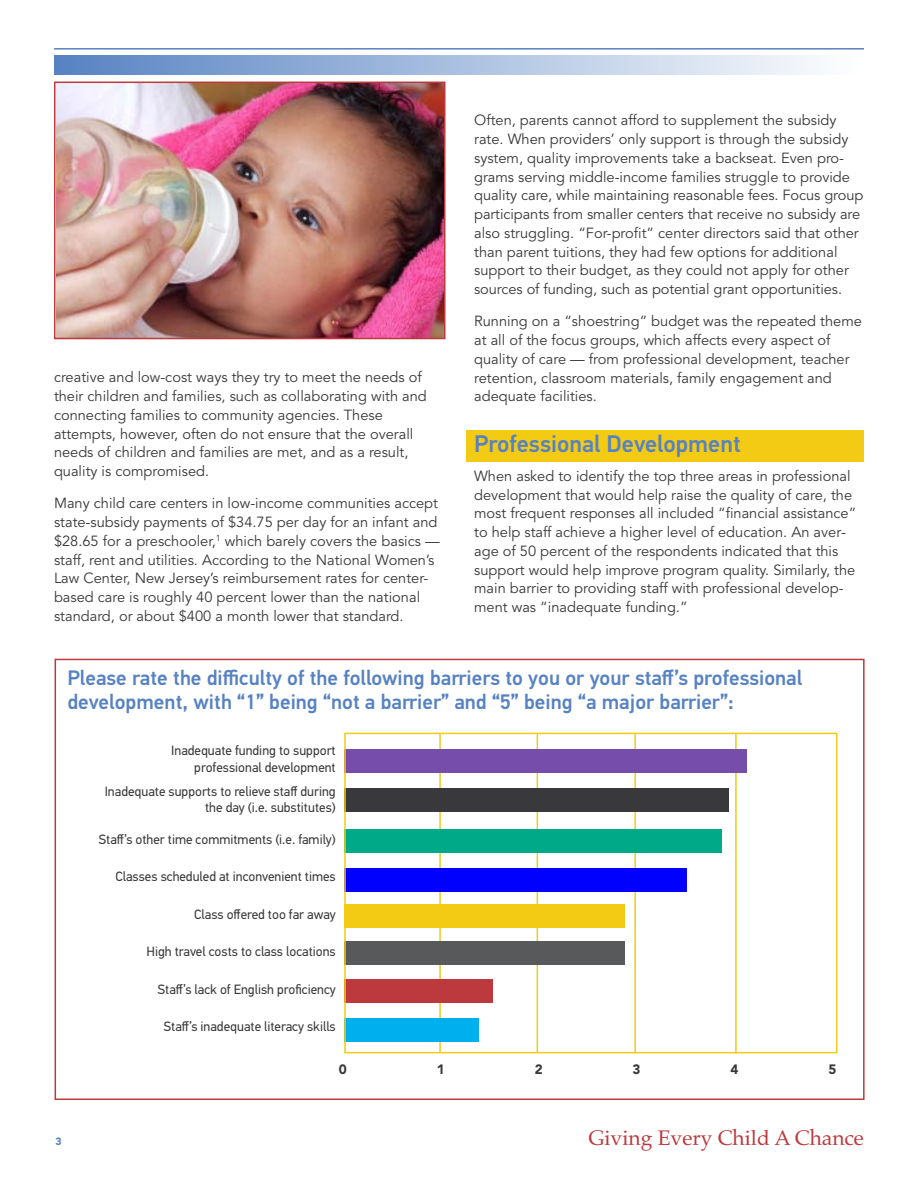
<style>
.page{position:relative;width:918px;height:1188px;background:#fff}
.page>*{position:absolute;margin:0;border:0;box-sizing:border-box;transform-origin:0 0}
.t1{font:500 24px "PF Din Text Pro";color:#5782c2}
.t2{font:500 21px/24px "PF Din Text Pro";color:#5782c2}
.t3{font:21px "Palatino";color:#bc393d}
.t4{font:14.7px/18.8px "Avenir";color:#39383a}
.t5{font:13.5px/16.5px "PF Din Text Pro";color:#39383a;text-align:right}
.t6{font:900 13.5px "Avenir";color:#39383a}
.t7{font:900 10.5px "Avenir";color:#5782c2}
</style>
<div class="page">
<div style="left:467px;top:430px;width:397px;height:32px;background:#f3ca14"></div>
<div style="left:55px;top:659px;width:810px;height:441px;border:2px solid #bc393d"></div>
<img style="left:54px;top:56px;width:761px;height:18px">
<hr style="left:54px;top:48px;width:810px;height:2px;background:#5782c2">
<hr style="left:439px;top:733px;width:2px;height:319px;background:#f3ca14">
<hr style="left:537px;top:733px;width:1px;height:319px;background:#f3ca14">
<hr style="left:634px;top:733px;width:2px;height:321px;background:#f3ca14">
<hr style="left:735px;top:733px;width:2px;height:321px;background:#f3ca14">
<div style="left:344px;top:749px;width:403px;height:24px;background:#764dab"></div>
<div style="left:344px;top:788px;width:385px;height:24px;background:#39383a"></div>
<div style="left:344px;top:829px;width:378px;height:24px;background:#00a987"></div>
<div style="left:344px;top:868px;width:343px;height:24px;background:#00f"></div>
<div style="left:344px;top:904px;width:281px;height:24px;background:#f3ca14"></div>
<div style="left:344px;top:941px;width:281px;height:24px;background:#58595b"></div>
<div style="left:344px;top:979px;width:149px;height:24px;background:#bc393d"></div>
<div style="left:344px;top:1018px;width:135px;height:24px;background:#00afed"></div>
<img style="left:57px;top:85px;width:386px;height:251px">
<div style="left:54px;top:82px;width:392px;height:257px;border:2px solid #bc393d"></div>
<div style="left:344px;top:733px;width:494px;height:320px;border:2px solid #f3ca14"></div>
<p class="t4" style="left:54px;top:368px;width:374px">creative and low-cost ways they try to meet the needs of their children and families, such as collaborating with and connecting families to community agencies. These attempts, however, often do not ensure that the overall needs of children and families are met, and as a result, quality is compromised.</p>
<p class="t4" style="left:54px;top:494px;width:387px">Many child care centers in low-income communities accept state-subsidy payments of $34.75 per day for an infant and $28.65 for a preschooler,<sup>1</sup> which barely covers the basics — staff, rent and utilities. According to the National Women’s Law Center, New Jersey’s reimbursement rates for center&shy;based care is roughly 40 percent lower than the national standard, or about $400 a month lower that standard.</p>
<p class="t4" style="left:474px;top:111px;width:391px">Often, parents cannot afford to supplement the subsidy rate. When providers’ only support is through the subsidy system, quality improvements take a backseat. Even pro&shy;grams serving middle-income families struggle to provide quality care, while maintaining reasonable fees. Focus group participants from smaller centers that receive no subsidy are also struggling. “For-profit” center directors said that other than parent tuitions, they had few options for additional support to their budget, as they could not apply for other sources of funding, such as potential grant opportunities.</p>
<p class="t4" style="left:474px;top:312px;width:389px">Running on a “shoestring” budget was the repeated theme at all of the focus groups, which affects every aspect of quality of care — from professional development, teacher retention, classroom materials, family engagement and adequate facilities.</p>
<h1 class="t1" style="left:474px;top:436px;width:268px">Professional Development</h1>
<p class="t4" style="left:474px;top:467px;width:384px">When asked to identify the top three areas in professional development that would help raise the quality of care, the most frequent responses all included “financial assistance” to help staff achieve a higher level of education. An aver&shy;age of 50 percent of the respondents indicated that this support would help improve program quality. Similarly, the main barrier to providing staff with professional develop&shy;ment was “inadequate funding.”</p>
<h2 class="t2" style="left:68px;top:668px;width:736px">Please rate the difficulty of the following barriers to you or your staff’s professional development, with “1” being “not a barrier” and “5” being “a major barrier”:</h2>
<p class="t5" style="left:171px;top:744px;width:166px">Inadequate funding to support professional development</p>
<p class="t5" style="left:105px;top:784px;width:233px">Inadequate supports to relieve staff during the day (i.e. substitutes)</p>
<p class="t5" style="left:99px;top:832px;width:238px">Staff’s other time commitments (i.e. family)</p>
<p class="t5" style="left:116px;top:870px;width:222px">Classes scheduled at inconvenient times</p>
<p class="t5" style="left:194px;top:907px;width:143px">Class offered too far away</p>
<p class="t5" style="left:146px;top:945px;width:191px">High travel costs to class locations</p>
<p class="t5" style="left:158px;top:982px;width:179px">Staff’s lack of English proficiency</p>
<p class="t5" style="left:164px;top:1020px;width:173px">Staff’s inadequate literacy skills</p>
<p class="t6" style="left:339px;top:1058px;width:9px">0</p>
<p class="t6" style="left:437px;top:1058px;width:9px">1</p>
<p class="t6" style="left:535px;top:1058px;width:9px">2</p>
<p class="t6" style="left:633px;top:1058px;width:9px">3</p>
<p class="t6" style="left:731px;top:1058px;width:9px">4</p>
<p class="t6" style="left:829px;top:1058px;width:9px">5</p>
<p class="t7" style="left:55px;top:1132px;width:8px">3</p>
<h2 class="t3" style="left:588px;top:1125px;width:277px">Giving Every Child A Chance</h2>
</div>
